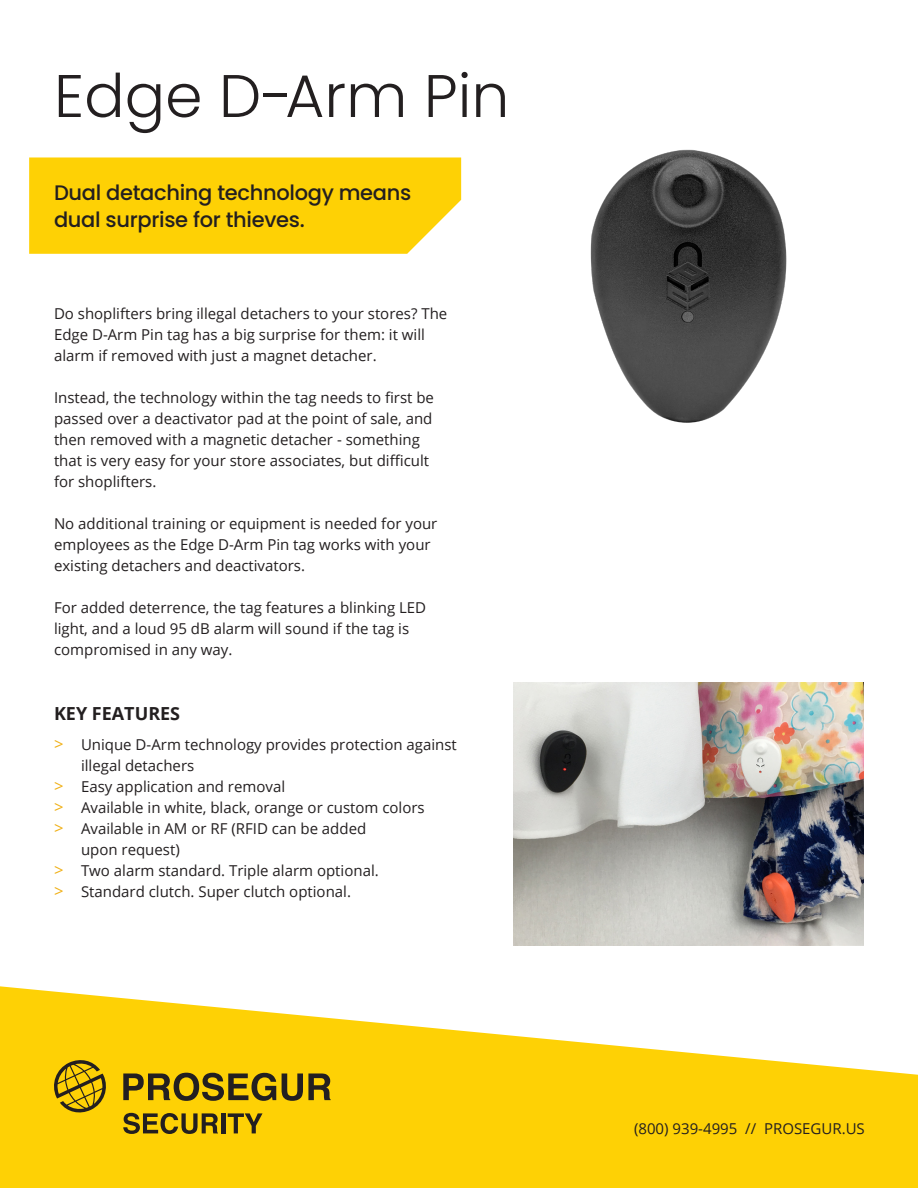
<style>
.page{position:relative;width:918px;height:1188px;background:#fff}
.page>*{position:absolute;margin:0;border:0;box-sizing:border-box;transform-origin:0 0}
.t1{font:300 60px "Poppins";color:#231f20}
.t2{font:500 21px/27px "Poppins";letter-spacing:-.015em;color:#231f20}
.t3{font:700 18px "Open Sans";color:#231f20}
.t4{font:15px/21px "Open Sans";color:#231f20}
.s1{font-size:16.5px;color:#f0af13}
</style>
<div class="page">
<div style="left:29px;top:157px;width:432px;height:97px;background:#fed105"></div>
<svg style="left:0;top:986px;width:918px;height:202px;fill:#fed105"></svg>
<svg style="left:54px;top:1060px;width:277px;height:74px;background:#c8a50b"></svg>
<img style="left:513px;top:682px;width:351px;height:264px">
<img style="left:590px;top:149px;width:197px;height:274px">
<p class="t1" style="left:54px;top:61px;width:457px">Edge D-Arm Pin</p>
<p class="t2" style="left:54px;top:179px;width:359px">Dual detaching technology means dual surprise for thieves.</p>
<p class="t4" style="left:54px;top:303px;width:395px">Do shoplifters bring illegal detachers to your stores? The<br>Edge D-Arm Pin tag has a big surprise for them: it will alarm if removed with just a magnet detacher.</p>
<p class="t4" style="left:54px;top:387px;width:382px">Instead, the technology within the tag needs to first be passed over a deactivator pad at the point of sale, and then removed with a magnetic detacher - something that is very easy for your store associates, but difficult for shoplifters.</p>
<p class="t4" style="left:54px;top:513px;width:385px">No additional training or equipment is needed for your employees as the Edge D-Arm Pin tag works with your existing detachers and deactivators.</p>
<p class="t4" style="left:54px;top:597px;width:374px">For added deterrence, the tag features a blinking LED light, and a loud 95 dB alarm will sound if the tag is compromised in any way.</p>
<p class="t3" style="left:54px;top:701px;width:128px">KEY FEATURES</p>
<p class="t4" style="left:81px;top:733px;width:377px;text-indent:-27px"><span class="s1">&gt;</span> Unique D-Arm technology provides protection against illegal detachers</p>
<p class="t4" style="left:54px;top:775px;width:233px"><span class="s1">&gt;</span> Easy application and removal</p>
<p class="t4" style="left:54px;top:796px;width:372px"><span class="s1">&gt;</span> Available in white, black, orange or custom colors</p>
<p class="t4" style="left:81px;top:817px;width:287px;text-indent:-27px"><span class="s1">&gt;</span> Available in AM or RF (RFID can be added upon request)</p>
<p class="t4" style="left:54px;top:859px;width:326px"><span class="s1">&gt;</span> Two alarm standard. Triple alarm optional.</p>
<p class="t4" style="left:54px;top:880px;width:299px"><span class="s1">&gt;</span> Standard clutch. Super clutch optional.</p>
<p class="t4" style="left:634px;top:1118px;width:232px">(800) 939-4995 // PROSEGUR.US</p>
</div>
